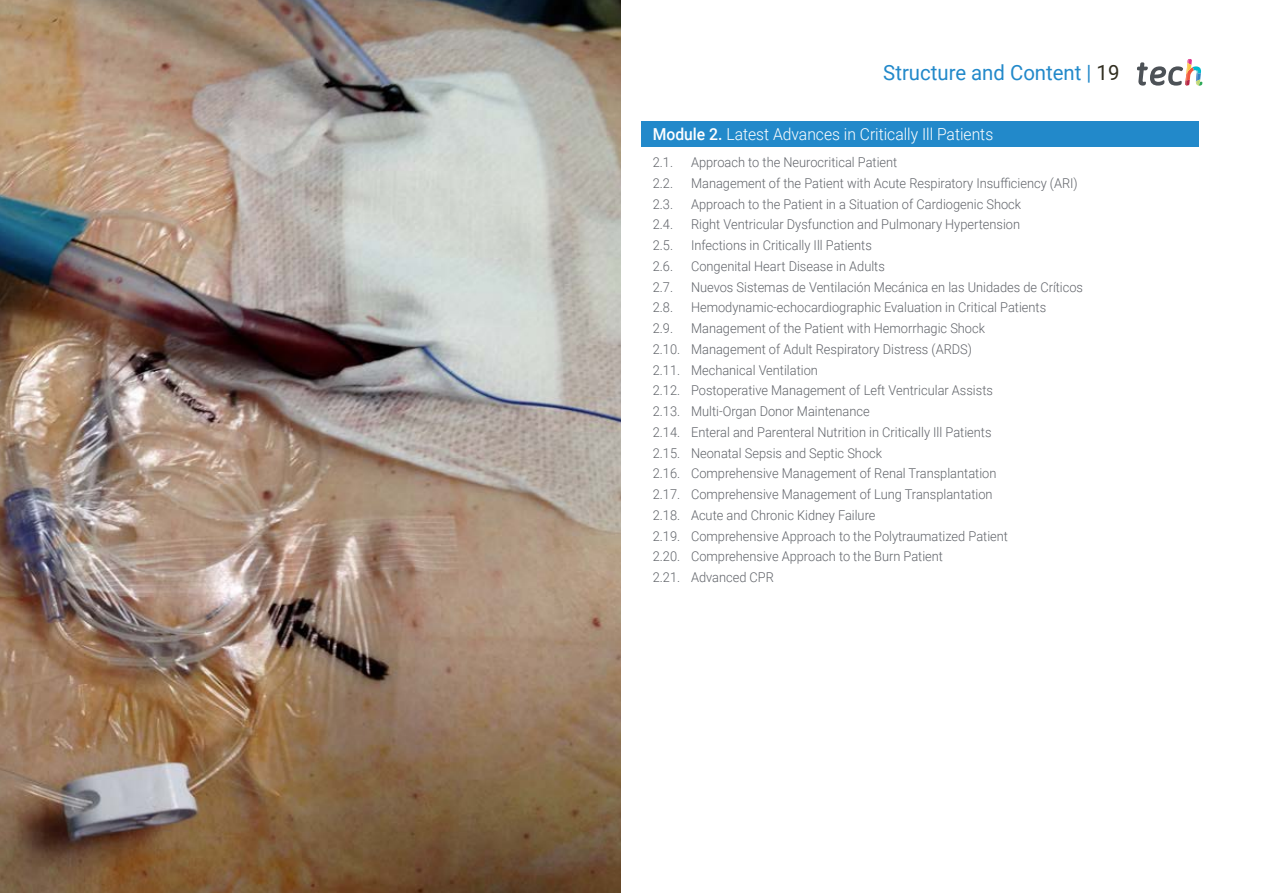
<style>
.page{position:relative;width:1263px;height:893px;background:#fff}
.page>*{position:absolute;margin:0;border:0;box-sizing:border-box;transform-origin:0 0}
.t1{font:21px "Roboto";color:#2289ca}
.t2{font:300 16.5px "Roboto";color:#fff;scale:.95 1}
.t3{font:300 13.5px/20.7px "Roboto";color:#61646a;scale:.95 1}
.s1{color:#312e20}
.s2{font-weight:500}
</style>
<div class="page">
<img style="left:0;top:0;width:621px;height:893px">
<div style="left:642px;top:121px;width:557px;height:25px;background:#2289ca"></div>
<svg style="left:1137px;top:59px;width:65px;height:27px"></svg>
<h1 class="t1" style="left:883px;top:57px;width:238px">Structure and Content | <span class="s1">19</span></h1>
<p class="t2" style="left:653px;top:123px;width:360px"><span class="s2">Module 2.</span> Latest Advances in Critically Ill Patients</p>
<p class="t3" style="left:653px;top:151px;width:23px">2.1.</p>
<p class="t3" style="left:691px;top:151px;width:219px">Approach to the Neurocritical Patient</p>
<p class="t3" style="left:653px;top:172px;width:23px">2.2.</p>
<p class="t3" style="left:691px;top:172px;width:409px">Management of the Patient with Acute Respiratory Insufficiency (ARI)</p>
<p class="t3" style="left:653px;top:193px;width:23px">2.3.</p>
<p class="t3" style="left:691px;top:193px;width:349px">Approach to the Patient in a Situation of Cardiogenic Shock</p>
<p class="t3" style="left:653px;top:214px;width:23px">2.4.</p>
<p class="t3" style="left:691px;top:214px;width:348px">Right Ventricular Dysfunction and Pulmonary Hypertension</p>
<p class="t3" style="left:653px;top:234px;width:23px">2.5.</p>
<p class="t3" style="left:691px;top:234px;width:192px">Infections in Critically Ill Patients</p>
<p class="t3" style="left:653px;top:255px;width:23px">2.6.</p>
<p class="t3" style="left:691px;top:255px;width:206px">Congenital Heart Disease in Adults</p>
<p class="t3" style="left:653px;top:276px;width:23px">2.7.</p>
<p class="t3" style="left:691px;top:276px;width:414px">Nuevos Sistemas de Ventilación Mecánica en las Unidades de Críticos</p>
<p class="t3" style="left:653px;top:297px;width:23px">2.8.</p>
<p class="t3" style="left:691px;top:297px;width:375px">Hemodynamic-echocardiographic Evaluation in Critical Patients</p>
<p class="t3" style="left:653px;top:317px;width:23px">2.9.</p>
<p class="t3" style="left:653px;top:317px;width:375px;text-indent:38px">Management of the Patient with Hemorrhagic Shock 2.10. Management of Adult Respiratory Distress (ARDS)<br>2.11. Mechanical Ventilation<br>2.12. Postoperative Management of Left Ventricular Assists 2.13. Multi-Organ Donor Maintenance<br>2.14. Enteral and Parenteral Nutrition in Critically Ill Patients 2.15. Neonatal Sepsis and Septic Shock<br>2.16. Comprehensive Management of Renal Transplantation 2.17. Comprehensive Management of Lung Transplantation 2.18. Acute and Chronic Kidney Failure<br>2.19. Comprehensive Approach to the Polytraumatized Patient 2.20. Comprehensive Approach to the Burn Patient<br>2.21. Advanced CPR</p>
</div>
